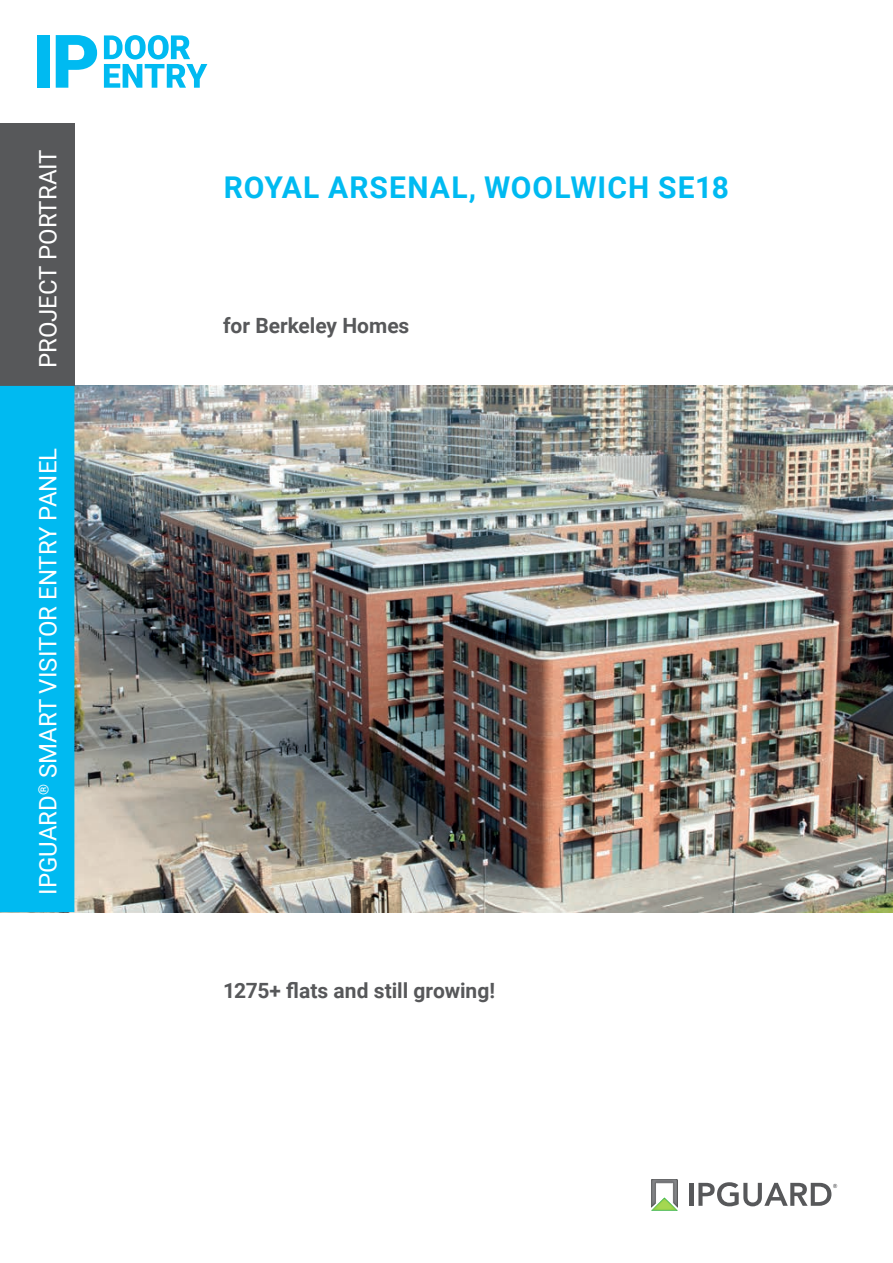
<style>
.page{position:relative;width:893px;height:1263px;background:#fff}
.page>*{position:absolute;margin:0;border:0;box-sizing:border-box;transform-origin:0 0}
.t1{font:700 30px "Roboto";letter-spacing:.035em;color:#00baf1}
.t2{font:24px "Roboto";color:#fff}
.t3{font:700 21px "Roboto";color:#57585a}
</style>
<div class="page">
<img style="left:74px;top:386px;width:819px;height:526px">
<div style="left:0;top:123px;width:74px;height:263px;background:#57585a"></div>
<div style="left:0;top:386px;width:74px;height:526px;background:#00baf1"></div>
<div style="left:37px;top:35px;width:13px;height:53px;background:#00baf1"></div>
<svg style="left:56px;top:35px;width:41px;height:53px"></svg>
<svg style="left:104px;top:35px;width:103px;height:53px"></svg>
<hr style="left:689px;top:1183px;width:4px;height:23px;background:#57585a">
<svg style="left:698px;top:1182px;width:139px;height:24px"></svg>
<svg style="left:651px;top:1179px;width:27px;height:31px"></svg>
<p class="t2" style="left:31px;top:368px;width:221px;rotate:-90deg">PROJECT PORTRAIT</p>
<p class="t2" style="left:31px;top:895px;width:448px;rotate:-90deg">IPGUARD<sup>®</sup> SMART VISITOR ENTRY PANEL</p>
<p class="t1" style="left:224px;top:166px;width:507px">ROYAL ARSENAL, WOOLWICH SE18</p>
<p class="t3" style="left:223px;top:311px;width:188px">for Berkeley Homes</p>
<p class="t3" style="left:223px;top:976px;width:273px">1275+ flats and still growing!</p>
</div>
